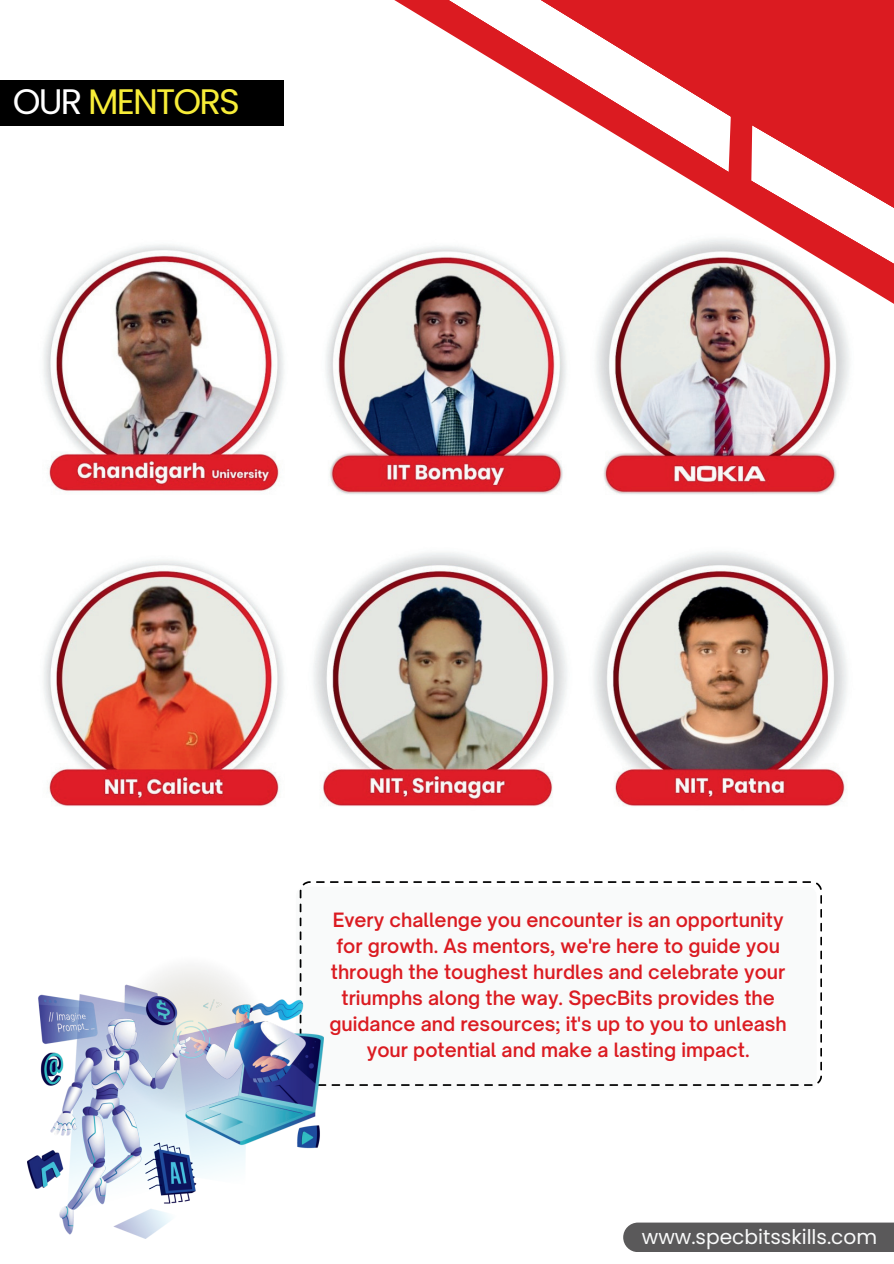
<style>
.page{position:relative;width:894px;height:1264px;background:#fff}
.page>*{position:absolute;margin:0;border:0;box-sizing:border-box;transform-origin:0 0}
.t1{font:35.4px "Poppins";letter-spacing:-.05em;color:#f7ed38}
.t2{font:20.1px "Poppins";color:#f9fafa}
.t3{font:600 18.9px/25.8px "Open Sauce One";color:#db1b21;text-align:center}
.s1{color:#fff}
</style>
<div class="page">
<img style="left:44px;top:245px;width:803px;height:561px">
<div style="left:0;top:80px;width:283px;height:45px;background:#000"></div>
<svg style="left:243px;top:0;width:650px;height:461px"></svg>
<svg style="left:306px;top:0;width:424px;height:172px"></svg>
<svg style="left:751px;top:125px;width:142px;height:305px"></svg>
<svg style="left:299px;top:881px;width:522px;height:204px"></svg>
<img style="left:28px;top:955px;width:295px;height:283px">
<div style="left:623px;top:1222px;width:270px;height:30px;background:#5a595a"></div>
<h1 class="t1" style="left:13px;top:81px;width:229px"><span class="s1">OUR</span> MENTORS</h1>
<p class="t3" style="left:329px;top:906px;width:459px">Every challenge you encounter is an opportunity for growth. As mentors, we're here to guide you through the toughest hurdles and celebrate your triumphs along the way. SpecBits provides the guidance and resources; it's up to you to unleash your potential and make a lasting impact.</p>
<p class="t2" style="left:641px;top:1224px;width:237px">www.specbitsskills.com</p>
</div>
